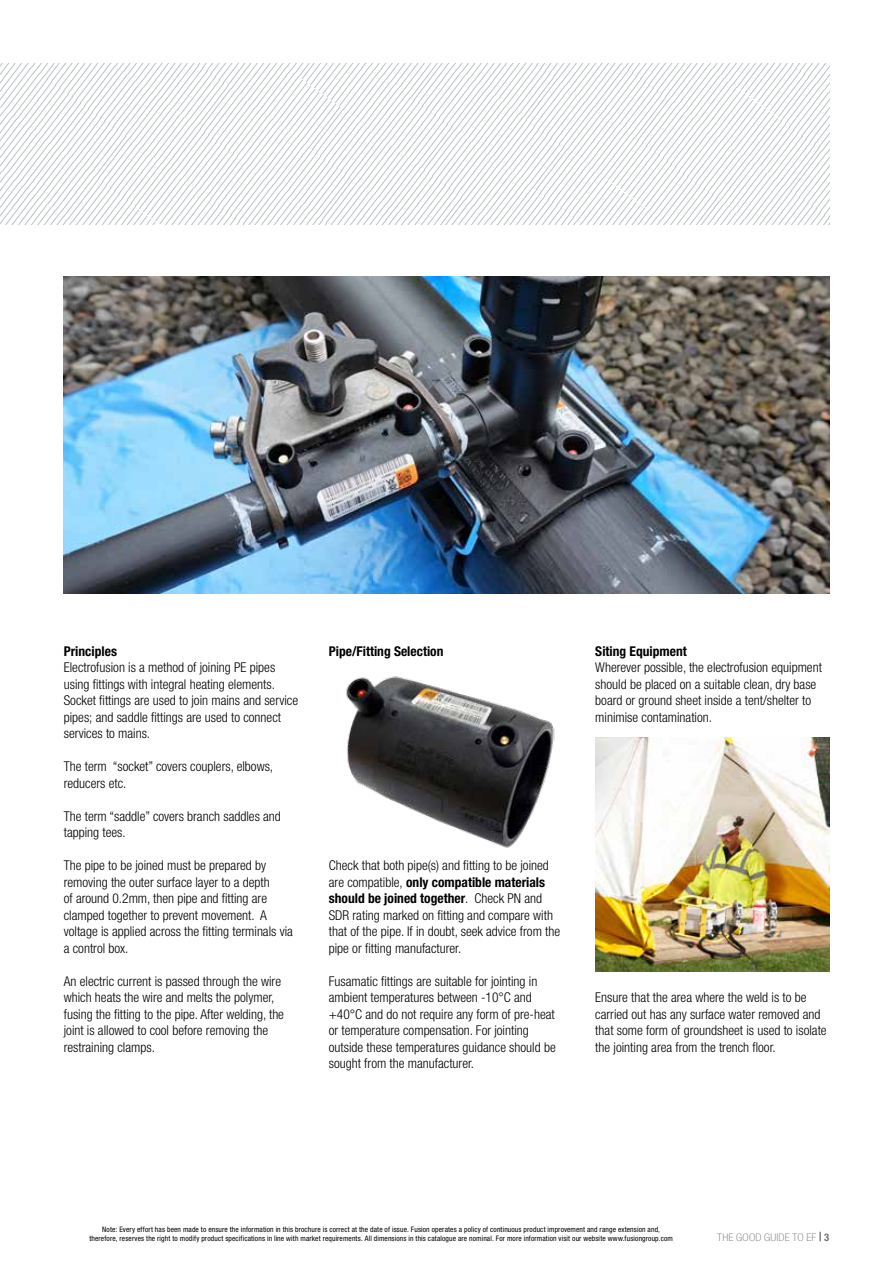
<style>
.page{position:relative;width:893px;height:1263px;background:#fff}
.page>*{position:absolute;margin:0;border:0;box-sizing:border-box;transform-origin:0 0}
.t1{font:300 condensed 13.5px/16.5px "Helvetica Neue LT Pro";color:#000}
.t2{font:700 condensed 13.5px "Helvetica Neue LT Pro";color:#000}
.t3{font:100 condensed 10.5px "Helvetica Neue LT Pro";letter-spacing:.02em;color:#706f6f;scale:1.1 1}
.t4{font:condensed 7.5px/9px "Helvetica Neue LT Pro";letter-spacing:.02em;color:#000;text-align:center}
.s1{font-weight:700}
.s2{font-family:"Times New Roman";font-weight:700;font-stretch:normal;color:#000}
</style>
<div class="page">
<svg style="left:0;top:64px;width:829px;height:161px"></svg>
<img style="left:346px;top:676px;width:209px;height:172px">
<img style="left:595px;top:738px;width:234px;height:234px">
<img style="left:64px;top:276px;width:765px;height:317px">
<p class="t2" style="left:64px;top:643px;width:55px">Principles</p>
<p class="t1" style="left:64px;top:659px;width:236px">Electrofusion is a method of joining PE pipes using fittings with integral heating elements.<br>Socket fittings are used to join mains and service pipes; and saddle fittings are used to connect services to mains.</p>
<p class="t1" style="left:64px;top:758px;width:211px">The term “socket” covers couplers, elbows, reducers etc.</p>
<p class="t1" style="left:64px;top:807px;width:219px">The term “saddle” covers branch saddles and tapping tees.</p>
<p class="t1" style="left:64px;top:857px;width:231px">The pipe to be joined must be prepared by removing the outer surface layer to a depth<br>of around 0.2mm, then pipe and fitting are clamped together to prevent movement. A voltage is applied across the fitting terminals via a control box.</p>
<p class="t1" style="left:64px;top:972px;width:222px">An electric current is passed through the wire which heats the wire and melts the polymer, fusing the fitting to the pipe. After welding, the joint is allowed to cool before removing the restraining clamps.</p>
<p class="t2" style="left:329px;top:643px;width:116px">Pipe/Fitting Selection</p>
<p class="t1" style="left:329px;top:857px;width:233px">Check that both pipe(s) and fitting to be joined are compatible, <span class="s1">only compatible materials should be joined together</span>. Check PN and SDR rating marked on fitting and compare with that of the pipe. If in doubt, seek advice from the pipe or fitting manufacturer.</p>
<p class="t1" style="left:329px;top:972px;width:228px">Fusamatic fittings are suitable for jointing in ambient temperatures between -10°C and +40°C and do not require any form of pre-heat or temperature compensation. For jointing outside these temperatures guidance should be sought from the manufacturer.</p>
<p class="t2" style="left:595px;top:642px;width:93px">Siting Equipment</p>
<p class="t1" style="left:595px;top:659px;width:228px">Wherever possible, the electrofusion equipment should be placed on a suitable clean, dry base board or ground sheet inside a tent/shelter to minimise contamination.</p>
<p class="t1" style="left:595px;top:989px;width:233px">Ensure that the area where the weld is to be carried out has any surface water removed and that some form of groundsheet is used to isolate the jointing area from the trench floor.</p>
<p class="t4" style="left:89px;top:1225px;width:585px">Note: Every effort has been made to ensure the information in this brochure is correct at the date of issue. Fusion operates a policy of continuous product improvement and range extension and, therefore, reserves the right to modify product specifications in line with market requirements. All dimensions in this catalogue are nominal. For more information visit our website www.fusiongroup.com</p>
<p class="t3" style="left:717px;top:1231px;width:103px">THE GOOD GUIDE TO EF <span class="s2">|</span> <span class="s1">3</span></p>
</div>
